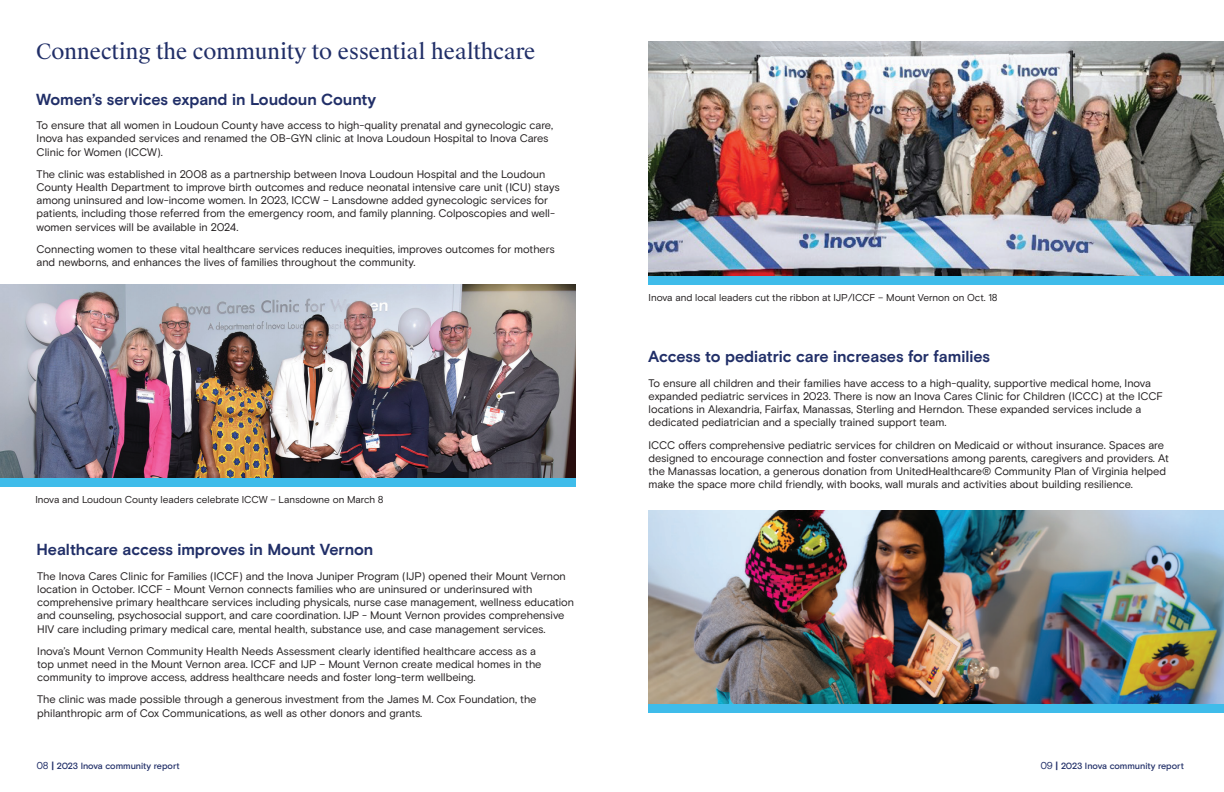
<style>
.page{position:relative;width:1224px;height:792px;background:#fff}
.page>*{position:absolute;margin:0;border:0;box-sizing:border-box;transform-origin:0 0}
.t1{font:21px "Suisse Works";color:#212f68}
.t2{font:700 16px "Basis Grotesque Arabic Pro";letter-spacing:-.005em;color:#212f68}
.t3{font:11px/13.2px "Basis Grotesque Arabic Pro";letter-spacing:-.005em;color:#231f20}
.t4{font:10px "Basis Grotesque Arabic Pro";letter-spacing:-.005em;color:#231f20}
.t5{font:500 9px "Basis Grotesque Arabic Pro";letter-spacing:-.005em;color:#212f68}
.s1{font-weight:400;font-size:10px}
.s2{font-weight:700;font-size:10px}
</style>
<div class="page">
<img style="left:0;top:285px;width:576px;height:193px">
<img style="left:649px;top:41px;width:575px;height:235px">
<img style="left:649px;top:510px;width:575px;height:194px">
<div style="left:0;top:478px;width:576px;height:8px;background:#3fbcea"></div>
<div style="left:649px;top:276px;width:575px;height:9px;background:#3fbcea"></div>
<div style="left:649px;top:704px;width:575px;height:9px;background:#3fbcea"></div>
<h1 class="t1" style="left:36px;top:38px;width:501px">Connecting the community to essential healthcare</h1>
<h2 class="t2" style="left:36px;top:90px;width:342px">Women’s services expand in Loudoun County</h2>
<p class="t3" style="left:37px;top:120px;width:518px">To ensure that all women in Loudoun County have access to high-quality prenatal and gynecologic care,<br>Inova has expanded services and renamed the OB-GYN clinic at Inova Loudoun Hospital to Inova Cares<br>Clinic for Women (ICCW).</p>
<p class="t3" style="left:37px;top:169px;width:525px">The clinic was established in 2008 as a partnership between Inova Loudoun Hospital and the Loudoun County Health Department to improve birth outcomes and reduce neonatal intensive care unit (ICU) stays among uninsured and low-income women. In 2023, ICCW – Lansdowne added gynecologic services for patients, including those referred from the emergency room, and family planning. Colposcopies and well&shy;women services will be available in 2024.</p>
<p class="t3" style="left:37px;top:244px;width:520px">Connecting women to these vital healthcare services reduces inequities, improves outcomes for mothers and newborns, and enhances the lives of families throughout the community.</p>
<p class="t4" style="left:35px;top:493px;width:350px">Inova and Loudoun County leaders celebrate ICCW – Lansdowne on March 8</p>
<h2 class="t2" style="left:37px;top:540px;width:338px">Healthcare access improves in Mount Vernon</h2>
<p class="t3" style="left:37px;top:571px;width:538px">The Inova Cares Clinic for Families (ICCF) and the Inova Juniper Program (IJP) opened their Mount Vernon location in October. ICCF - Mount Vernon connects families who are uninsured or underinsured with comprehensive primary healthcare services including physicals, nurse case management, wellness education and counseling, psychosocial support, and care coordination. IJP - Mount Vernon provides comprehensive HIV care including primary medical care, mental health, substance use, and case management services.</p>
<p class="t3" style="left:37px;top:646px;width:506px">Inova’s Mount Vernon Community Health Needs Assessment clearly identified healthcare access as a top unmet need in the Mount Vernon area. ICCF and IJP – Mount Vernon create medical homes in the community to improve access, address healthcare needs and foster long-term wellbeing.</p>
<p class="t3" style="left:37px;top:694px;width:501px">The clinic was made possible through a generous investment from the James M. Cox Foundation, the philanthropic arm of Cox Communications, as well as other donors and grants.</p>
<p class="t5" style="left:37px;top:761px;width:144px"><span class="s1">08</span> <span class="s2">|</span> 2023 Inova community report</p>
<p class="t4" style="left:649px;top:291px;width:351px">Inova and local leaders cut the ribbon at IJP/ICCF – Mount Vernon on Oct. 18</p>
<h2 class="t2" style="left:648px;top:347px;width:344px">Access to pediatric care increases for families</h2>
<p class="t3" style="left:649px;top:378px;width:516px">To ensure all children and their families have access to a high-quality, supportive medical home, Inova expanded pediatric services in 2023. There is now an Inova Cares Clinic for Children (ICCC) at the ICCF locations in Alexandria, Fairfax, Manassas, Sterling and Herndon. These expanded services include a dedicated pediatrician and a specially trained support team.</p>
<p class="t3" style="left:649px;top:439px;width:522px">ICCC offers comprehensive pediatric services for children on Medicaid or without insurance. Spaces are designed to encourage connection and foster conversations among parents, caregivers and providers. At the Manassas location, a generous donation from UnitedHealthcare® Community Plan of Virginia helped make the space more child friendly, with books, wall murals and activities about building resilience.</p>
<p class="t5" style="left:1041px;top:761px;width:145px"><span class="s1">09</span> <span class="s2">|</span> 2023 Inova community report</p>
</div>
